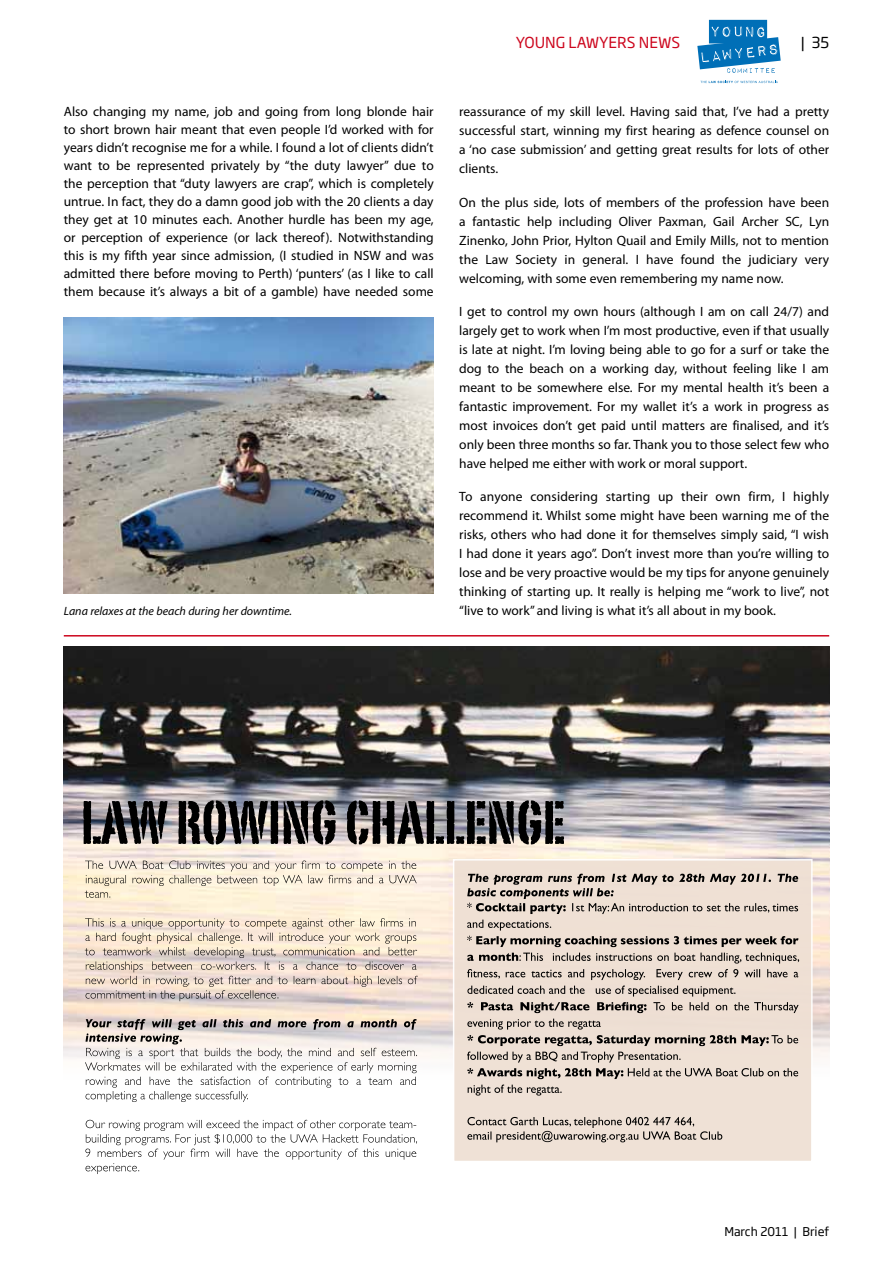
<style>
.page{position:relative;width:893px;height:1263px;background:#fff}
.page>*{position:absolute;margin:0;border:0;box-sizing:border-box;transform-origin:0 0}
.t1{font:15px "Soho Gothic Std";color:#cd071e}
.t2{font:15px "Soho Gothic Std";color:#000}
.t3{font:13.5px/18.9px "Myriad Pro";color:#000;text-align:justify}
.t4{font:italic 12px "Myriad Pro";color:#000}
.t5{font:12px "Soho Gothic Std";color:#000}
</style>
<div class="page">
<img style="left:64px;top:646px;width:765px;height:412px">
<div style="left:454px;top:860px;width:358px;height:301px;background:#efe0d4"></div>
<div style="left:453px;top:859px;width:360px;height:303px;border:2px solid #fff"></div>
<svg style="left:85px;top:1120px;width:332px;height:54px"></svg>
<svg style="left:85px;top:1019px;width:332px;height:83px"></svg>
<svg style="left:85px;top:918px;width:333px;height:83px;background:#ddcec1"></svg>
<svg style="left:85px;top:860px;width:332px;height:38px;background:#e9decc"></svg>
<svg style="left:83px;top:800px;width:481px;height:44px;background:#5c595b"></svg>
<svg style="left:467px;top:1117px;width:255px;height:25px"></svg>
<svg style="left:467px;top:1068px;width:331px;height:27px"></svg>
<svg style="left:467px;top:1035px;width:331px;height:27px"></svg>
<svg style="left:467px;top:1019px;width:134px;height:10px"></svg>
<svg style="left:467px;top:1002px;width:332px;height:11px"></svg>
<svg style="left:467px;top:969px;width:331px;height:27px"></svg>
<svg style="left:467px;top:920px;width:332px;height:43px"></svg>
<svg style="left:467px;top:874px;width:331px;height:40px"></svg>
<img style="left:64px;top:317px;width:370px;height:277px">
<svg style="left:697px;top:20px;width:84px;height:53px"></svg>
<svg style="left:700px;top:81px;width:78px;height:2px"></svg>
<hr style="left:64px;top:635px;width:765px;height:1px;background:#cd071e">
<p class="t1" style="left:516px;top:33px;width:164px">YOUN G LAWYERS NEWS</p>
<p class="t2" style="left:800px;top:33px;width:30px">| 35</p>
<p class="t3" style="left:64px;top:103px;width:371px;line-height:18px">Also changing my name, job and going from long blonde hair to short brown hair meant that even people I’d worked with for years didn’t recognise me for a while. I found a lot of clients didn’t want to be represented privately by “the duty lawyer” due to the perception that “duty lawyers are crap”, which is completely untrue. In fact, they do a damn good job with the 20 clients a day they get at 10 minutes each. Another hurdle has been my age, or perception of experience (or lack thereof). Notwithstanding this is my fifth year since admission, (I studied in NSW and was admitted there before moving to Perth) ‘punters’ (as I like to call them because it’s always a bit of a gamble) have needed some</p>
<p class="t3" style="left:459px;top:102px;width:371px">reassurance of my skill level. Having said that, I’ve had a pretty successful start, winning my first hearing as defence counsel on a ‘no case submission’ and getting great results for lots of other clients.</p>
<p class="t3" style="left:459px;top:193px;width:371px">On the plus side, lots of members of the profession have been a fantastic help including Oliver Paxman, Gail Archer SC, Lyn Zinenko, John Prior, Hylton Quail and Emily Mills, not to mention the Law Society in general. I have found the judiciary very welcoming, with some even remembering my name now.</p>
<p class="t3" style="left:459px;top:302px;width:371px">I get to control my own hours (although I am on call 24/7) and largely get to work when I’m most productive, even if that usually is late at night. I’m loving being able to go for a surf or take the dog to the beach on a working day, without feeling like I am meant to be somewhere else. For my mental health it’s been a fantastic improvement. For my wallet it’s a work in progress as most invoices don’t get paid until matters are finalised, and it’s only been three months so far. Thank you to those select few who have helped me either with work or moral support.</p>
<p class="t3" style="left:459px;top:487px;width:371px">To anyone considering starting up their own firm, I highly recommend it. Whilst some might have been warning me of the risks, others who had done it for themselves simply said, “I wish I had done it years ago”. Don’t invest more than you’re willing to lose and be very proactive would be my tips for anyone genuinely thinking of starting up. It really is helping me “work to live”, not “live to work” and living is what it’s all about in my book.</p>
<p class="t4" style="left:64px;top:603px;width:230px">Lana relaxes at the beach during her downtime.</p>
<p class="t5" style="left:724px;top:1223px;width:106px">March 2011 | Brief</p>
</div>
